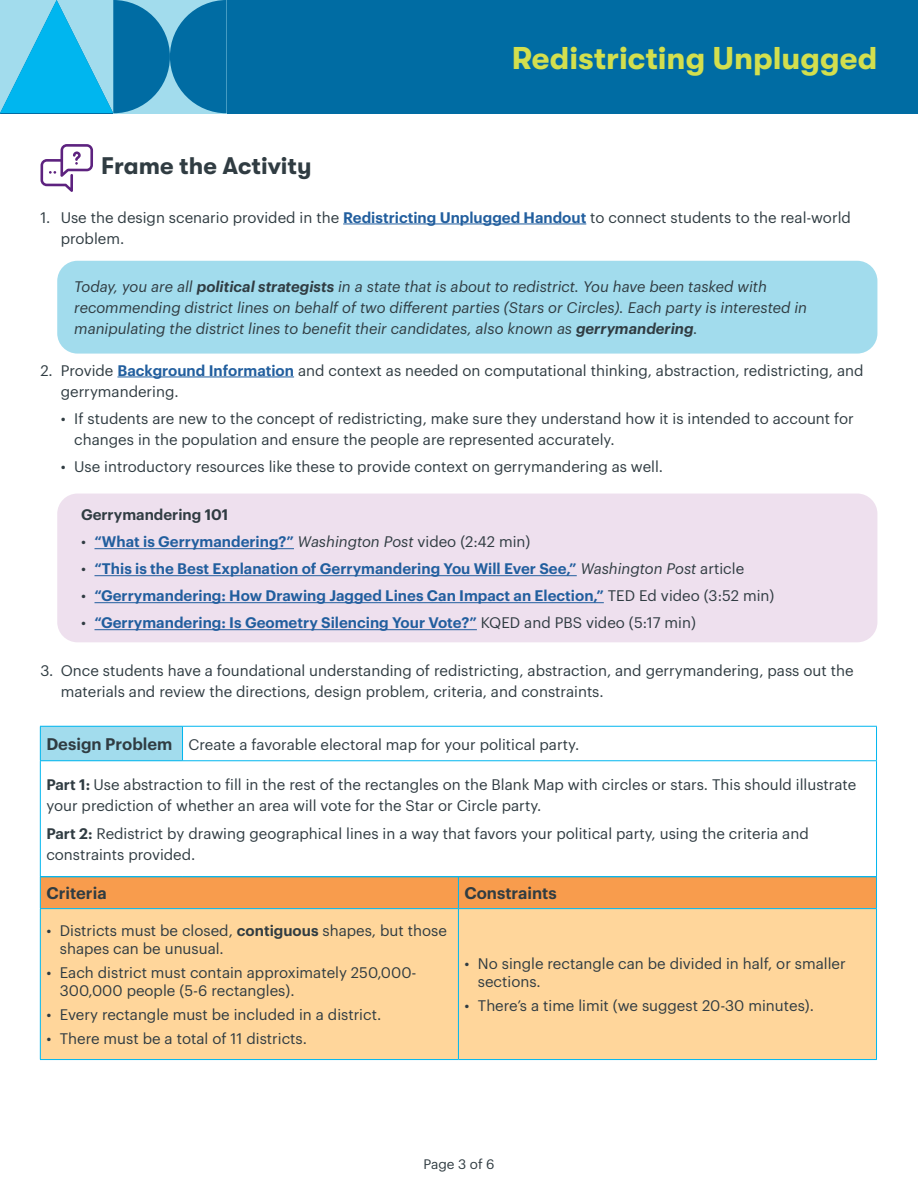
<style>
.page{position:relative;width:918px;height:1188px;background:#fff}
.page>*{position:absolute;margin:0;border:0;box-sizing:border-box;transform-origin:0 0}
.t1{font:700 31.5px "GT Walsheim";color:#d3df4e}
.t2{font:700 24px "GT Walsheim";color:#303c42}
.t3{font:600 16.5px "Graphik";color:#303c42}
.t4{font:15px/21px "Graphik";color:#303c42}
.t5{font:600 15px "Graphik";color:#215e9e}
.t6{font:italic 15px/21px "Graphik";color:#303c42}
.t7{font:600 15px "Graphik";color:#303c42}
.t8{font:13.5px "Graphik";color:#303c42}
.s1{font-weight:600;color:#215e9e}
.s2{font-weight:600}
.s3{font-weight:400;color:#303c42}
.s4{font-weight:400;font-style:italic;color:#303c42}
.s5{font-weight:600;font-size:16.5px}
</style>
<div class="page">
<div style="left:0;top:0;width:918px;height:113px;background:#006ca3"></div>
<svg style="left:0;top:0;width:227px;height:113px"></svg>
<div style="left:57px;top:494px;width:820px;height:148px;background:#eee0ee;border-radius:20px"></div>
<div style="left:57px;top:261px;width:820px;height:93px;background:#a2dced;border-radius:20px"></div>
<hr style="left:343px;top:223px;width:243px;height:1px;background:#215e9e">
<hr style="left:117px;top:376px;width:177px;height:1px;background:#215e9e">
<hr style="left:94px;top:548px;width:200px;height:1px;background:#215e9e">
<hr style="left:94px;top:575px;width:483px;height:1px;background:#215e9e">
<hr style="left:94px;top:602px;width:510px;height:1px;background:#215e9e">
<hr style="left:94px;top:629px;width:383px;height:1px;background:#215e9e">
<svg style="left:40px;top:144px;width:53px;height:48px"></svg>
<div style="left:41px;top:877px;width:835px;height:31px;background:#f89c4d"></div>
<div style="left:41px;top:909px;width:835px;height:150px;background:#ffd69b"></div>
<hr style="left:876px;top:877px;width:1px;height:31px;background:#00b6ef">
<hr style="left:458px;top:908px;width:419px;height:1px;background:#00b6ef">
<hr style="left:458px;top:1059px;width:419px;height:1px;background:#00b6ef">
<hr style="left:876px;top:909px;width:1px;height:150px;background:#00b6ef">
<hr style="left:40px;top:877px;width:1px;height:31px;background:#00b6ef">
<hr style="left:458px;top:877px;width:1px;height:31px;background:#00b6ef">
<hr style="left:40px;top:908px;width:418px;height:1px;background:#00b6ef">
<hr style="left:40px;top:909px;width:1px;height:150px;background:#00b6ef">
<hr style="left:458px;top:909px;width:1px;height:150px;background:#00b6ef">
<hr style="left:40px;top:1059px;width:418px;height:1px;background:#00b6ef">
<div style="left:40px;top:726px;width:143px;height:35px;background:#a2dced"></div>
<hr style="left:183px;top:726px;width:694px;height:1px;background:#00b6ef">
<hr style="left:876px;top:727px;width:1px;height:33px;background:#00b6ef">
<hr style="left:876px;top:761px;width:1px;height:115px;background:#00b6ef">
<hr style="left:183px;top:760px;width:694px;height:1px;background:#00b6ef">
<hr style="left:40px;top:726px;width:143px;height:1px;background:#00b6ef">
<hr style="left:40px;top:727px;width:1px;height:33px;background:#00b6ef">
<hr style="left:182px;top:727px;width:1px;height:33px;background:#00b6ef">
<hr style="left:40px;top:761px;width:1px;height:115px;background:#00b6ef">
<hr style="left:40px;top:760px;width:143px;height:1px;background:#00b6ef">
<hr style="left:40px;top:876px;width:143px;height:1px;background:#00b6ef">
<hr style="left:183px;top:876px;width:694px;height:1px;background:#00b6ef">
<h1 class="t1" style="left:512px;top:41px;width:367px">Redistricting Unplugged</h1>
<h2 class="t2" style="left:101px;top:152px;width:212px">Frame the Activity</h2>
<p class="t4" style="left:61px;top:205px;width:792px;text-indent:-20px">1. Use the design scenario provided in the <span class="s1">Redistricting Unplugged Handout</span> to connect students to the real-world problem.</p>
<p class="t6" style="left:74px;top:274px;width:734px">Today, you are all <span class="s2">political strategists</span> in a state that is about to redistrict. You have been tasked with recommending district lines on behalf of two different parties (Stars or Circles). Each party is interested in manipulating the district lines to benefit their candidates, also known as <span class="s2">gerrymandering</span>.</p>
<p class="t4" style="left:61px;top:358px;width:804px;text-indent:-20px">2. Provide <span class="s1">Background Information</span> and context as needed on computational thinking, abstraction, redistricting, and gerrymandering.</p>
<p class="t4" style="left:74px;top:406px;width:781px;text-indent:-14px">• If students are new to the concept of redistricting, make sure they understand how it is intended to account for changes in the population and ensure the people are represented accurately.</p>
<p class="t4" style="left:61px;top:454px;width:604px">• Use introductory resources like these to provide context on gerrymandering as well.</p>
<p class="t7" style="left:81px;top:503px;width:149px">Gerrymandering 101</p>
<p class="t5" style="left:81px;top:530px;width:451px"><span class="s3">•</span> “What is Gerrymandering?” <span class="s4">Washington Post</span> <span class="s3">video (2:42 min)</span></p>
<p class="t5" style="left:81px;top:557px;width:665px"><span class="s3">•</span> “This is the Best Explanation of Gerrymandering You Will Ever See,” <span class="s4">Washington Post</span> <span class="s3">article</span></p>
<p class="t5" style="left:81px;top:584px;width:695px"><span class="s3">•</span> “Gerrymandering: How Drawing Jagged Lines Can Impact an Election,” <span class="s3">TED Ed video (3:52 min)</span></p>
<p class="t5" style="left:81px;top:611px;width:616px"><span class="s3">•</span> “Gerrymandering: Is Geometry Silencing Your Vote?” <span class="s3">KQED and PBS video (5:17 min)</span></p>
<p class="t4" style="left:61px;top:659px;width:794px;text-indent:-20px">3. Once students have a foundational understanding of redistricting, abstraction, and gerrymandering, pass out the materials and review the directions, design problem, criteria, and constraints.</p>
<p class="t4" style="left:46px;top:732px;width:534px"><span class="s5">Design Problem</span> Create a favorable electoral map for your political party.</p>
<p class="t4" style="left:46px;top:773px;width:812px"><span class="s2">Part 1:</span> Use abstraction to fill in the rest of the rectangles on the Blank Map with circles or stars. This should illustrate your prediction of whether an area will vote for the Star or Circle party.</p>
<p class="t4" style="left:46px;top:822px;width:764px"><span class="s2">Part 2:</span> Redistrict by drawing geographical lines in a way that favors your political party, using the criteria and constraints provided.</p>
<p class="t3" style="left:46px;top:881px;width:62px">Criteria</p>
<p class="t3" style="left:464px;top:881px;width:94px">Constraints</p>
<p class="t4" style="left:60px;top:920px;width:389px;line-height:18px;text-indent:-14px">• Districts must be closed, <span class="s2">contiguous</span> shapes, but those shapes can be unusual.</p>
<p class="t4" style="left:60px;top:962px;width:358px;line-height:18px;text-indent:-14px">• Each district must contain approximately 250,000-<br>300,000 people (5-6 rectangles).</p>
<p class="t4" style="left:46px;top:1003px;width:336px">• Every rectangle must be included in a district.</p>
<p class="t4" style="left:46px;top:1027px;width:262px">• There must be a total of 11 districts.</p>
<p class="t4" style="left:478px;top:953px;width:369px;line-height:18px;text-indent:-14px">• No single rectangle can be divided in half, or smaller sections.</p>
<p class="t4" style="left:464px;top:994px;width:351px">• There’s a time limit (we suggest 20-30 minutes).</p>
<p class="t8" style="left:423px;top:1154px;width:73px">Page 3 of 6</p>
</div>
